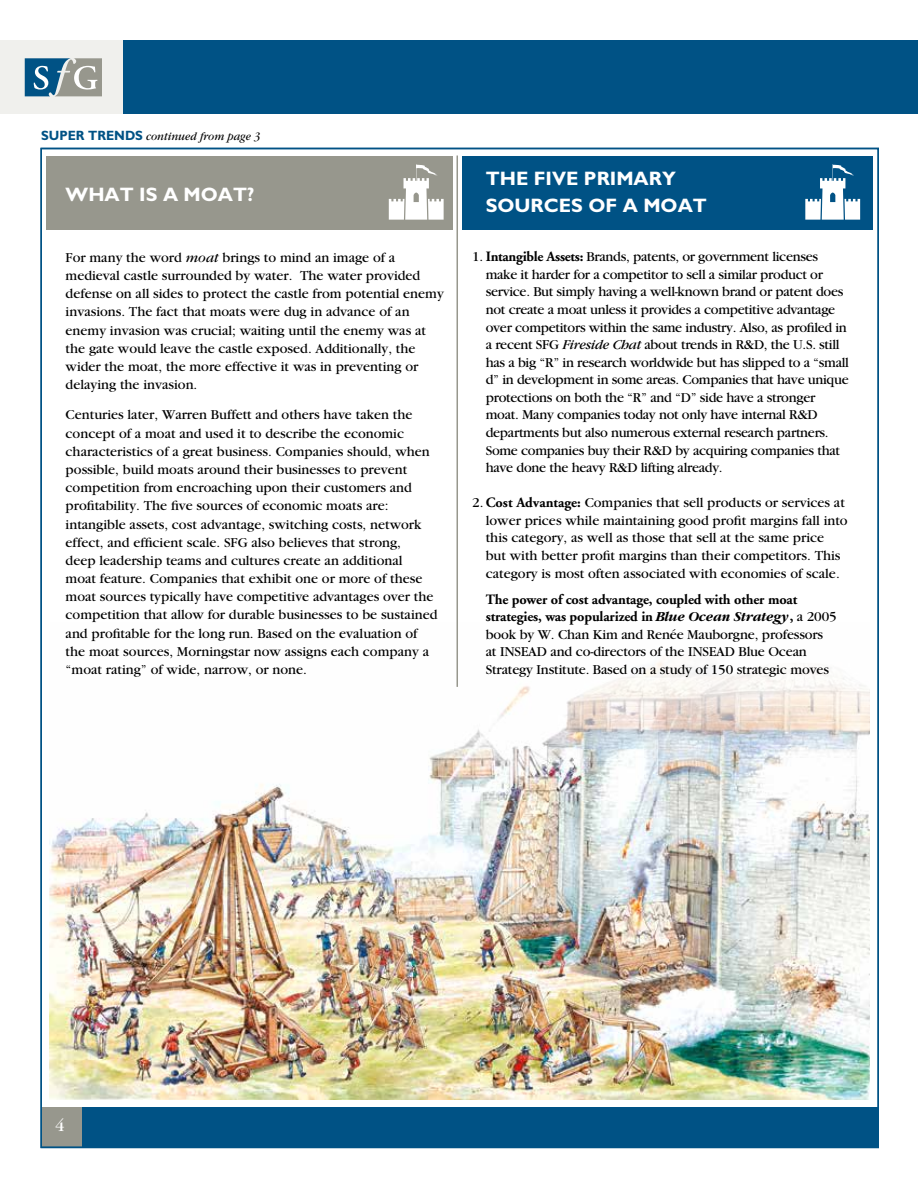
<style>
.page{position:relative;width:918px;height:1188px;background:#fff}
.page>*{position:absolute;margin:0;border:0;box-sizing:border-box;transform-origin:0 0}
.t1{font:700 19.5px/27.3px "Gentle Sans";color:#fff}
.t2{font:18px "Garamond";color:#fff}
.t3{font:14.25px/18.1px "Garamond";color:#000}
.t4{font:14.25px/17.5px "Garamond";letter-spacing:-.02em;color:#000}
.t5{font:700 14.25px/17.5px "Adobe Garamond";letter-spacing:-.01em;color:#000}
.t6{font:italic 12px "Garamond";color:#000;scale:.95 1}
.s1{font-family:"Gentle Sans";font-weight:700;font-style:normal;font-size:13.5px;color:#005285}
.s2{font-style:italic}
.s3{font-family:"Adobe Garamond";font-weight:700}
.s4{font-family:"Garamond";font-style:italic}
.s5{font-family:"Garamond";font-weight:400}
</style>
<div class="page">
<div style="left:47px;top:156px;width:406px;height:74px;background:#97978d"></div>
<div style="left:462px;top:156px;width:411px;height:74px;background:#005285"></div>
<img style="left:50px;top:611px;width:820px;height:488px">
<div style="left:41px;top:1107px;width:837px;height:40px;background:#005285"></div>
<div style="left:41px;top:1107px;width:41px;height:40px;background:#97978d"></div>
<div style="left:123px;top:40px;width:795px;height:74px;background:#005285"></div>
<div style="left:0;top:40px;width:123px;height:74px;background:#f0f0ed"></div>
<svg style="left:25px;top:58px;width:77px;height:38px;background:#6c8c9c"></svg>
<hr style="left:457px;top:156px;width:1px;height:531px;background:#97978d">
<svg style="left:805px;top:164px;width:55px;height:56px"></svg>
<svg style="left:389px;top:164px;width:55px;height:56px"></svg>
<p class="t6" style="left:41px;top:130px;width:233px"><span class="s1">SUPER TRENDS</span> continued from page 3</p>
<h1 class="t1" style="left:66px;top:181px;width:190px">WHAT IS A MOAT?</h1>
<p class="t3" style="left:66px;top:248px;width:380px">For many the word <span class="s2">moat</span> brings to mind an image of a medieval castle surrounded by water. The water provided defense on all sides to protect the castle from potential enemy invasions. The fact that moats were dug in advance of an enemy invasion was crucial; waiting until the enemy was at the gate would leave the castle exposed. Additionally, the wider the moat, the more effective it was in preventing or delaying the invasion.</p>
<p class="t3" style="left:66px;top:406px;width:373px">Centuries later, Warren Buffett and others have taken the concept of a moat and used it to describe the economic characteristics of a great business. Companies should, when possible, build moats around their businesses to prevent competition from encroaching upon their customers and profitability. The five sources of economic moats are: intangible assets, cost advantage, switching costs, network effect, and efficient scale. SFG also believes that strong,<br>deep leadership teams and cultures create an additional<br>moat feature. Companies that exhibit one or more of these moat sources typically have competitive advantages over the competition that allow for durable businesses to be sustained and profitable for the long run. Based on the evaluation of the moat sources, Morningstar now assigns each company a “moat rating” of wide, narrow, or none.</p>
<h1 class="t1" style="left:486px;top:165px;width:223px">THE FIVE PRIMARY<br>SOURCES OF A MOAT</h1>
<p class="t4" style="left:486px;top:248px;width:365px;text-indent:-13px">1. <span class="s3">Intangible Assets:</span> Brands, patents, or government licenses make it harder for a competitor to sell a similar product or service. But simply having a well-known brand or patent does not create a moat unless it provides a competitive advantage over competitors within the same industry. Also, as profiled in a recent SFG <span class="s2">Fireside Chat</span> about trends in R&amp;D, the U.S. still has a big “R” in research worldwide but has slipped to a “small d” in development in some areas. Companies that have unique protections on both the “R” and “D” side have a stronger moat. Many companies today not only have internal R&amp;D departments but also numerous external research partners.<br>Some companies buy their R&amp;D by acquiring companies that have done the heavy R&amp;D lifting already.</p>
<p class="t3" style="left:486px;top:494px;width:364px;line-height:17.5px;text-indent:-13px">2.<span class="s3">Cost Advantage:</span> Companies that sell products or services at lower prices while maintaining good profit margins fall into this category, as well as those that sell at the same price but with better profit margins than their competitors. This category is most often associated with economies of scale.</p>
<p class="t5" style="left:486px;top:591px;width:352px">The power of cost advantage, coupled with other moat strategies, was popularized in <span class="s4">Blue Ocean Strategy</span>, <span class="s5">a 2005</span></p>
<p class="t3" style="left:486px;top:626px;width:345px;line-height:17.5px">book by W. Chan Kim and Renée Mauborgne, professors at INSEAD and co-directors of the INSEAD Blue Ocean<br>Strategy Institute. Based on a study of 150 strategic moves</p>
<p class="t2" style="left:55px;top:1116px;width:11px">4</p>
</div>
